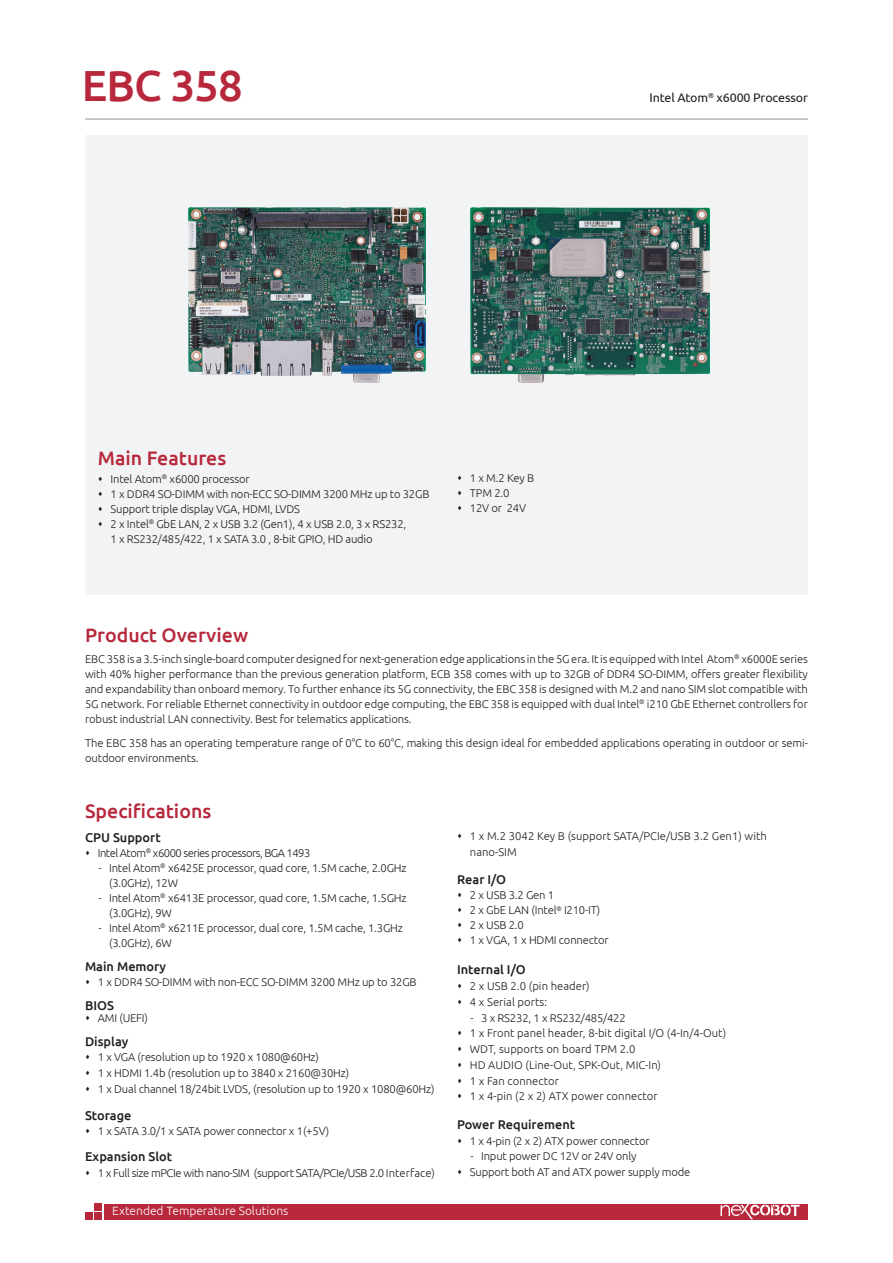
<style>
.page{position:relative;width:893px;height:1263px;background:#fff}
.page>*{position:absolute;margin:0;border:0;box-sizing:border-box;transform-origin:0 0}
.model_name{font:500 43.5px "Ubuntu";letter-spacing:-.02em;color:#b7283c}
.t1{font:500 19.5px "Ubuntu";color:#b7283c}
.item{font:500 12.75px "Ubuntu";color:#231f20}
.model_describe{font:12.45px "Ubuntu";letter-spacing:-.01em;color:#231f20}
.t2{font:300 12px "Ubuntu";color:#fff}
.product_overview{font:300 11.25px/15px "Ubuntu";letter-spacing:-.015em;color:#231f20}
.product_overview-2{font:300 11.25px/15.8px "Ubuntu";letter-spacing:.005em;color:#231f20}
.product_overview-3{font:300 11.25px "Ubuntu";letter-spacing:-.035em;color:#231f20}
.product_overview-4{font:300 11.25px "Ubuntu";letter-spacing:-.045em;color:#231f20}
</style>
<div class="page">
<div style="left:104px;top:1204px;width:704px;height:15px;background:#b7283c"></div>
<div style="left:94px;top:1203px;width:7px;height:7px;background:#b7283c"></div>
<div style="left:94px;top:1213px;width:7px;height:7px;background:#b7283c"></div>
<div style="left:85px;top:1213px;width:7px;height:7px;background:#b7283c"></div>
<hr style="left:85px;top:119px;width:723px;height:1px;background:#939598">
<div style="left:85px;top:136px;width:723px;height:459px;background:#f2f3f4"></div>
<svg style="left:720px;top:1204px;width:80px;height:15px"></svg>
<img style="left:188px;top:207px;width:237px;height:176px">
<img style="left:471px;top:207px;width:238px;height:176px">
<p class="model_name" style="left:82px;top:58px;width:162px">EBC 358</p>
<p class="model_describe" style="left:649px;top:90px;width:160px">Intel Atom<sup>®</sup> x6000 Processor</p>
<h2 class="t1" style="left:98px;top:446px;width:130px">Main Features</h2>
<p class="product_overview" style="left:111px;top:471px;width:141px">Intel Atom<sup>®</sup> x6000 processor</p>
<p class="product_overview" style="left:111px;top:486px;width:320px">1 x DDR4 SO-DIMM with non-ECC SO-DIMM 3200 MHz up to 32GB</p>
<p class="product_overview" style="left:111px;top:501px;width:191px">Support triple display VGA, HDMI, LVDS</p>
<p class="product_overview" style="left:111px;top:516px;width:297px">2 x Intel<sup>®</sup> GbE LAN, 2 x USB 3.2 (Gen1), 4 x USB 2.0, 3 x RS232,<br>1 x RS232/485/422, 1 x SATA 3.0 , 8-bit GPIO, HD audio</p>
<p class="product_overview" style="left:470px;top:471px;width:66px">1 x M.2 Key B</p>
<p class="product_overview" style="left:470px;top:486px;width:41px">TPM 2.0</p>
<p class="product_overview" style="left:470px;top:501px;width:58px">12V or 24V</p>
<p class="t1" style="left:85px;top:622px;width:165px">Product Overview</p>
<p class="product_overview" style="left:85px;top:651px;width:724px;text-align:justify">EBC 358 is a 3.5-inch single-board computer designed for next-generation edge applications in the 5G era. It is equipped with Intel Atom<sup>®</sup> x6000E series with 40% higher performance than the previous generation platform, ECB 358 comes with up to 32GB of DDR4 SO-DIMM, offers greater flexibility and expandability than onboard memory. To further enhance its 5G connectivity, the EBC 358 is designed with M.2 and nano SIM slot compatible with 5G network. For reliable Ethernet connectivity in outdoor edge computing, the EBC 358 is equipped with dual Intel<sup>®</sup> i210 GbE Ethernet controllers for robust industrial LAN connectivity. Best for telematics applications.</p>
<p class="product_overview" style="left:85px;top:735px;width:724px">The EBC 358 has an operating temperature range of 0°C to 60°C, making this design ideal for embedded applications operating in outdoor or semi&shy;outdoor environments.</p>
<p class="t1" style="left:85px;top:798px;width:128px">Specifications</p>
<p class="item" style="left:85px;top:829px;width:77px">CPU Support</p>
<p class="product_overview-4" style="left:98px;top:846px;width:214px">Intel Atom<sup>®</sup> x6000 series processors, BGA 1493</p>
<p class="product_overview" style="left:109px;top:860px;width:299px;text-indent:-10px">- Intel Atom<sup>®</sup> x6425E processor, quad core, 1.5M cache, 2.0GHz (3.0GHz), 12W</p>
<p class="product_overview" style="left:109px;top:890px;width:299px;text-indent:-10px">- Intel Atom<sup>®</sup> x6413E processor, quad core, 1.5M cache, 1.5GHz (3.0GHz), 9W</p>
<p class="product_overview" style="left:109px;top:920px;width:295px;text-indent:-10px">- Intel Atom<sup>®</sup> x6211E processor, dual core, 1.5M cache, 1.3GHz (3.0GHz), 6W</p>
<p class="item" style="left:85px;top:958px;width:83px">Main Memory</p>
<p class="product_overview" style="left:98px;top:974px;width:320px">1 x DDR4 SO-DIMM with non-ECC SO-DIMM 3200 MHz up to 32GB</p>
<p class="item" style="left:85px;top:997px;width:30px">BIOS</p>
<p class="product_overview" style="left:98px;top:1010px;width:52px">AMI (UEFI)</p>
<p class="item" style="left:85px;top:1033px;width:45px">Display</p>
<p class="product_overview" style="left:98px;top:1050px;width:223px">1 x VGA (resolution up to 1920 x 1080@60Hz)</p>
<p class="product_overview" style="left:98px;top:1065px;width:253px">1 x HDMI 1.4b (resolution up to 3840 x 2160@30Hz)</p>
<p class="product_overview" style="left:98px;top:1081px;width:338px">1 x Dual channel 18/24bit LVDS, (resolution up to 1920 x 1080@60Hz)</p>
<p class="item" style="left:85px;top:1107px;width:48px">Storage</p>
<p class="product_overview" style="left:98px;top:1123px;width:233px">1 x SATA 3.0/1 x SATA power connector x 1(+5V)</p>
<p class="item" style="left:85px;top:1148px;width:89px">Expansion Slot</p>
<p class="product_overview-3" style="left:98px;top:1166px;width:339px">1 x Full size mPCIe with nano-SIM (support SATA/PCIe/USB 2.0 Interface)</p>
<p class="t2" style="left:112px;top:1203px;width:178px">Extended Temperature Solutions</p>
<p class="product_overview-2" style="left:470px;top:828px;width:298px">1 x M.2 3042 Key B (support SATA/PCIe/USB 3.2 Gen1) with nano-SIM</p>
<p class="item" style="left:457px;top:872px;width:51px">Rear I/O</p>
<p class="product_overview" style="left:470px;top:887px;width:86px">2 x USB 3.2 Gen 1</p>
<p class="product_overview" style="left:470px;top:902px;width:132px">2 x GbE LAN (Intel<sup>®</sup> I210-IT)</p>
<p class="product_overview" style="left:470px;top:917px;width:55px">2 x USB 2.0</p>
<p class="product_overview" style="left:470px;top:932px;width:140px">1 x VGA, 1 x HDMI connector</p>
<p class="item" style="left:457px;top:962px;width:70px">Internal I/O</p>
<p class="product_overview-2" style="left:470px;top:978px;width:121px">2 x USB 2.0 (pin header)</p>
<p class="product_overview-2" style="left:470px;top:994px;width:79px">4 x Serial ports:</p>
<p class="product_overview" style="left:471px;top:1010px;width:157px">- 3 x RS232, 1 x RS232/485/422</p>
<p class="product_overview-2" style="left:470px;top:1025px;width:258px">1 x Front panel header, 8-bit digital I/O (4-In/4-Out)</p>
<p class="product_overview-2" style="left:470px;top:1041px;width:167px">WDT, supports on board TPM 2.0</p>
<p class="product_overview-2" style="left:470px;top:1057px;width:193px">HD AUDIO (Line-Out, SPK-Out, MIC-In)</p>
<p class="product_overview-2" style="left:470px;top:1072px;width:91px">1 x Fan connector</p>
<p class="product_overview-2" style="left:470px;top:1088px;width:189px">1 x 4-pin (2 x 2) ATX power connector</p>
<p class="item" style="left:457px;top:1116px;width:120px">Power Requirement</p>
<p class="product_overview" style="left:470px;top:1133px;width:181px">1 x 4-pin (2 x 2) ATX power connector</p>
<p class="product_overview" style="left:471px;top:1148px;width:167px">- Input power DC 12V or 24V only</p>
<p class="product_overview" style="left:470px;top:1164px;width:222px">Support both AT and ATX power supply mode</p>
</div>
